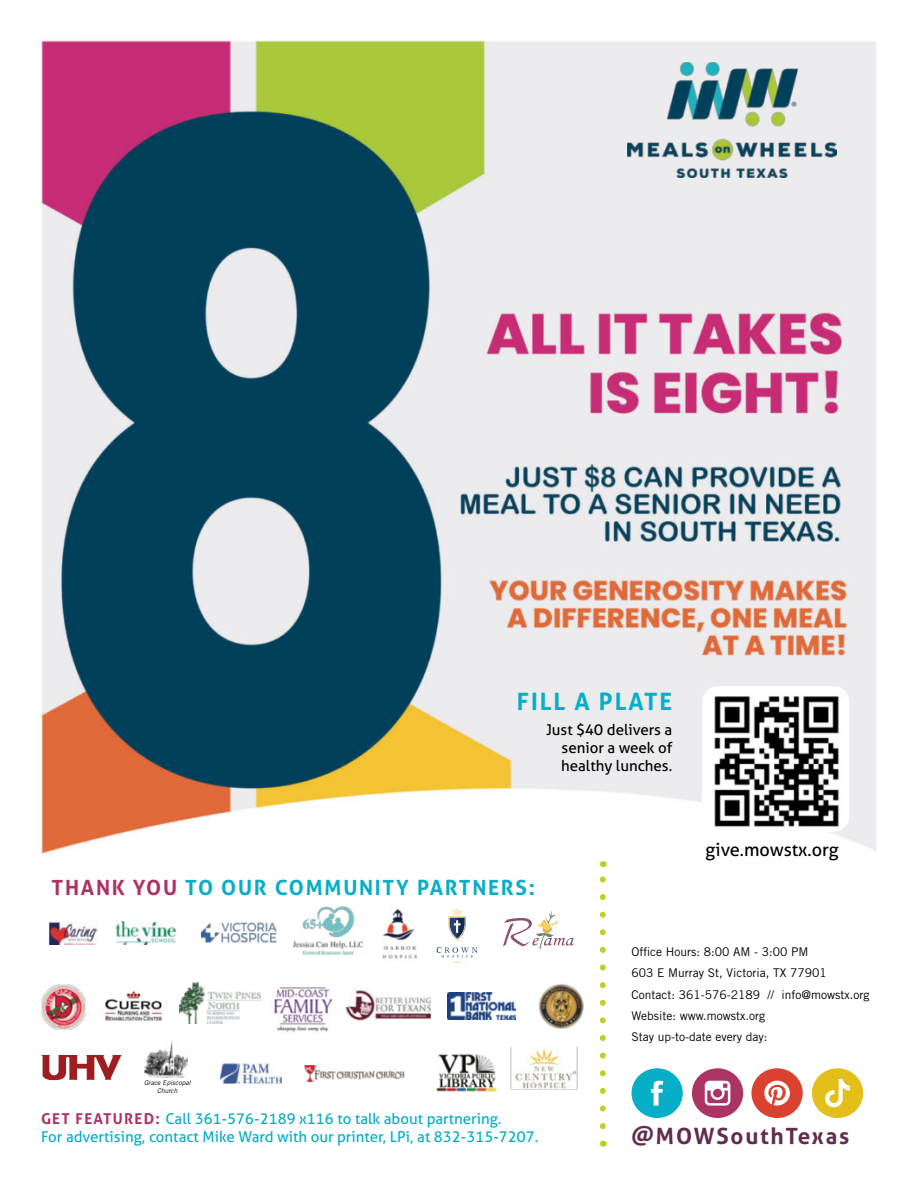
<style>
.page{position:relative;width:918px;height:1188px;background:#fff}
.page>*{position:absolute;margin:0;border:0;box-sizing:border-box;transform-origin:0 0}
.t1{font:700 24px "Gcrcjm Aller";letter-spacing:.08em;color:#06aec7}
.t2{font:700 22.5px "Gcrcjm Aller";letter-spacing:.08em;color:#622c4e}
.t3{font:700 21px "Gcrcjm Aller";letter-spacing:.08em;color:#06aec7}
.t4{font:18px "Aller";color:#000}
.t5{font:15px/18px "Aller";color:#06aec7}
.t6{font:15px/18px "Aller";color:#000;text-align:justify}
.t7{font:12px/21.1px "Trade Gothic LT Std";color:#000}
.t8{font:italic 6.6px/7.9px "Trade Gothic LT Std";color:#000;text-align:center}
.s1{color:#ac3465}
.s2{font-family:"Gcrcjm Aller";font-weight:700;color:#ac3465}
.s3{font-family:"Tnnvtp Aller"}
</style>
<div class="page">
<img style="left:41px;top:40px;width:835px;height:1107px">
<svg style="left:600px;top:873px;width:6px;height:253px"></svg>
<div style="left:632px;top:1068px;width:51px;height:50px;background:#06aec7;border-radius:50%"></div>
<svg style="left:651px;top:1081px;width:12px;height:25px"></svg>
<div style="left:751px;top:1068px;width:52px;height:50px;background:#da412e;border-radius:50%"></div>
<svg style="left:764px;top:1081px;width:26px;height:25px"></svg>
<div style="left:692px;top:1068px;width:51px;height:50px;background:#ac3465;border-radius:50%"></div>
<svg style="left:705px;top:1081px;width:25px;height:25px"></svg>
<div style="left:812px;top:1068px;width:51px;height:50px;background:#e4be19;border-radius:50%"></div>
<svg style="left:825px;top:1079px;width:25px;height:28px"></svg>
<img style="left:220px;top:1062px;width:62px;height:29px">
<svg style="left:448px;top:908px;width:18px;height:32px"></svg>
<svg style="left:437px;top:947px;width:41px;height:16px"></svg>
<img style="left:271px;top:987px;width:62px;height:46px">
<img style="left:383px;top:908px;width:34px;height:55px">
<img style="left:436px;top:1047px;width:60px;height:54px">
<img style="left:305px;top:1066px;width:100px;height:16px">
<img style="left:507px;top:1048px;width:75px;height:46px">
<img style="left:179px;top:983px;width:82px;height:41px">
<svg style="left:503px;top:911px;width:71px;height:38px"></svg>
<img style="left:201px;top:922px;width:76px;height:23px">
<img style="left:448px;top:992px;width:67px;height:28px">
<img style="left:346px;top:989px;width:85px;height:35px">
<img style="left:145px;top:1040px;width:43px;height:38px">
<img style="left:41px;top:985px;width:45px;height:44px">
<img style="left:115px;top:922px;width:61px;height:22px">
<img style="left:539px;top:984px;width:44px;height:45px">
<img style="left:50px;top:922px;width:48px;height:22px">
<svg style="left:41px;top:1055px;width:81px;height:25px"></svg>
<div style="left:702px;top:686px;width:147px;height:146px;background:#fff;border-radius:16px"></div>
<img style="left:706px;top:686px;width:142px;height:146px">
<img style="left:294px;top:906px;width:69px;height:48px">
<img style="left:101px;top:987px;width:65px;height:39px">
<img style="left:628px;top:63px;width:208px;height:115px">
<h1 class="t1" style="left:517px;top:686px;width:157px">FILL A PLATE</h1>
<p class="t6" style="left:561px;top:720px;width:113px;text-indent:-15px">Just $40 delivers a senior a week of healthy lunches.</p>
<h3 class="t3" style="left:52px;top:874px;width:485px"><span class="s1">THANK YOU</span> TO OUR COMMUNITY PARTNERS:</h3>
<h3 class="t4" style="left:706px;top:838px;width:135px">give.mowstx.org</h3>
<p class="t8" style="left:144px;top:1079px;width:48px">Grace Episcopal<br>Church</p>
<p class="t5" style="left:41px;top:1109px;width:499px"><span class="s2">GET FEATURED:</span> Call 361-576-2189 x116 to talk about partnering.<br>For advertising, contact Mike Ward with our printer, LPi, at 832-315-7207.</p>
<p class="t7" style="left:632px;top:941px;width:239px">Office Hours: 8:00 AM - 3:00 PM<br>603 E Murray St, Victoria, TX 77901<br>Contact: 361-576-2189 // info@mowstx.org<br>Website: www.mowstx.org<br>Stay up-to-date every day:</p>
<h2 class="t2" style="left:632px;top:1122px;width:220px"><span class="s3">@MOW</span>SouthTexas</h2>
</div>
